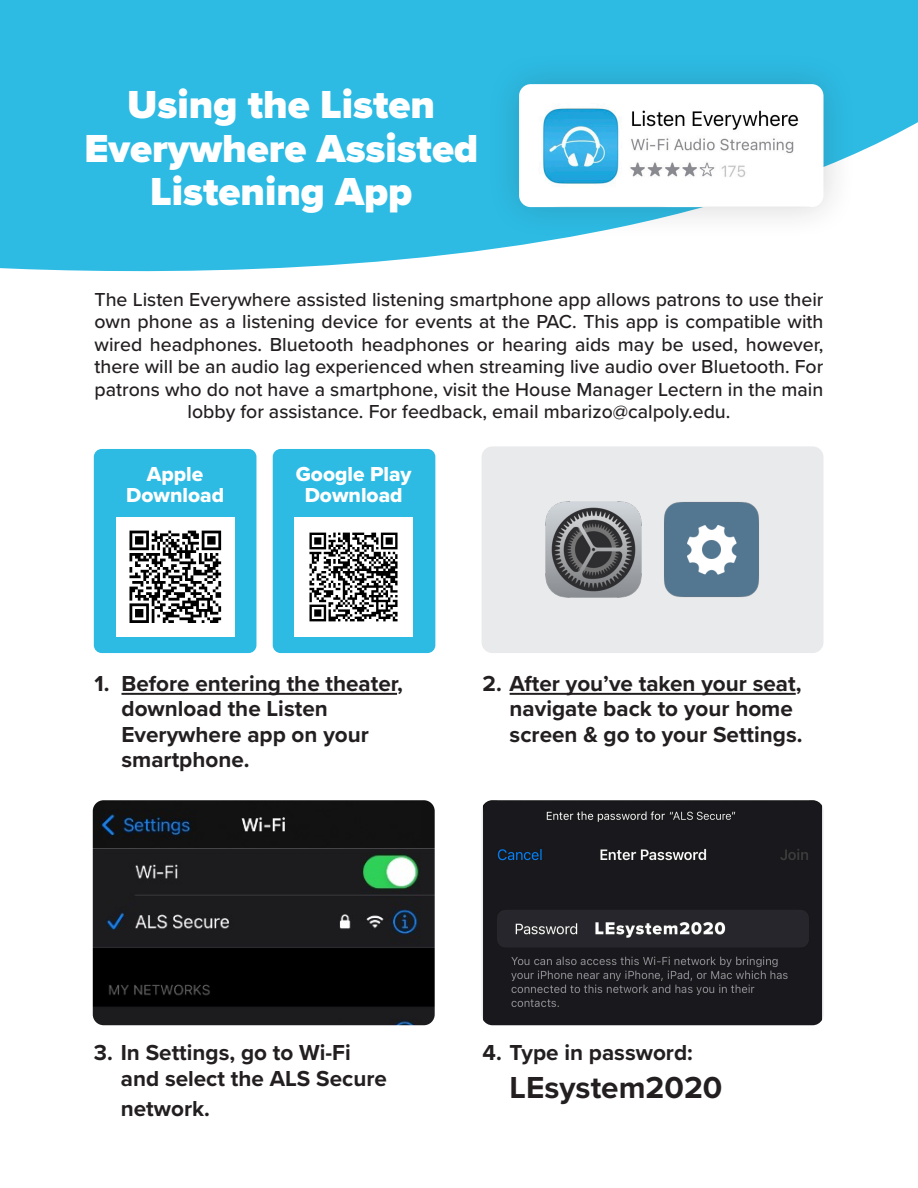
<style>
.page{position:relative;width:918px;height:1188px;background:#fff}
.page>*{position:absolute;margin:0;border:0;box-sizing:border-box;transform-origin:0 0}
.t1{font:900 40.5px/43.5px "Proxima Nova";color:#fff;text-align:center}
.t2{font:700 31.5px "Proxima Nova";color:#231f20}
.t3{font:700 22.5px/25.5px "Proxima Nova";color:#231f20}
.t4{font:21px/21px "Proxima Nova Extrabld";color:#fff;text-align:center}
.t5{font:500 19.5px/22.5px "Proxima Nova";color:#231f20;text-align:center}
</style>
<div class="page">
<svg style="left:0;top:0;width:918px;height:272px;background:#47c3e7"></svg>
<div style="left:94px;top:449px;width:162px;height:204px;background:#2dbbe4;border-radius:8px"></div>
<div style="left:273px;top:449px;width:162px;height:204px;background:#2dbbe4;border-radius:8px"></div>
<hr style="left:122px;top:693px;width:275px;height:2px;background:#231f20">
<div style="left:485px;top:50px;width:373px;height:191px;background:#231f20;opacity:.19"></div>
<img style="left:519px;top:84px;width:305px;height:123px">
<img style="left:116px;top:518px;width:118px;height:118px">
<img style="left:295px;top:518px;width:118px;height:118px">
<img style="left:93px;top:800px;width:342px;height:225px">
<img style="left:483px;top:800px;width:339px;height:225px">
<div style="left:482px;top:446px;width:341px;height:207px;background:#e9eaeb;border-radius:11px"></div>
<hr style="left:510px;top:693px;width:286px;height:2px;background:#231f20">
<img style="left:545px;top:501px;width:97px;height:97px">
<img style="left:664px;top:502px;width:95px;height:95px">
<p class="t1" style="left:84px;top:83px;width:395px">Using the Listen<br>Everywhere Assisted<br>Listening App</p>
<p class="t5" style="left:94px;top:287px;width:731px">The Listen Everywhere assisted listening smartphone app allows patrons to use their own phone as a listening device for events at the PAC. This app is compatible with wired headphones. Bluetooth headphones or hearing aids may be used, however, there will be an audio lag experienced when streaming live audio over Bluetooth. For patrons who do not have a smartphone, visit the House Manager Lectern in the main lobby for assistance. For feedback, email mbarizo@calpoly.edu.</p>
<p class="t4" style="left:126px;top:463px;width:100px">Apple<br>Download</p>
<p class="t4" style="left:296px;top:463px;width:117px">Google Play</p>
<p class="t4" style="left:305px;top:484px;width:100px">Download</p>
<p class="t3" style="left:122px;top:670px;width:283px;text-indent:-27px">1. Before entering the theater, download the Listen<br>Everywhere app on your smartphone.</p>
<p class="t3" style="left:510px;top:670px;width:295px;text-indent:-27px">2. After you’ve taken your seat, navigate back to your home screen &amp; go to your Settings.</p>
<p class="t3" style="left:121px;top:1039px;width:268px;text-indent:-27px">3. In Settings, go to Wi-Fi and select the ALS Secure</p>
<p class="t3" style="left:121px;top:1095px;width:91px">network.</p>
<p class="t3" style="left:483px;top:1039px;width:212px">4. Type in password:</p>
<p class="t2" style="left:510px;top:1064px;width:214px">LEsystem2020</p>
</div>
